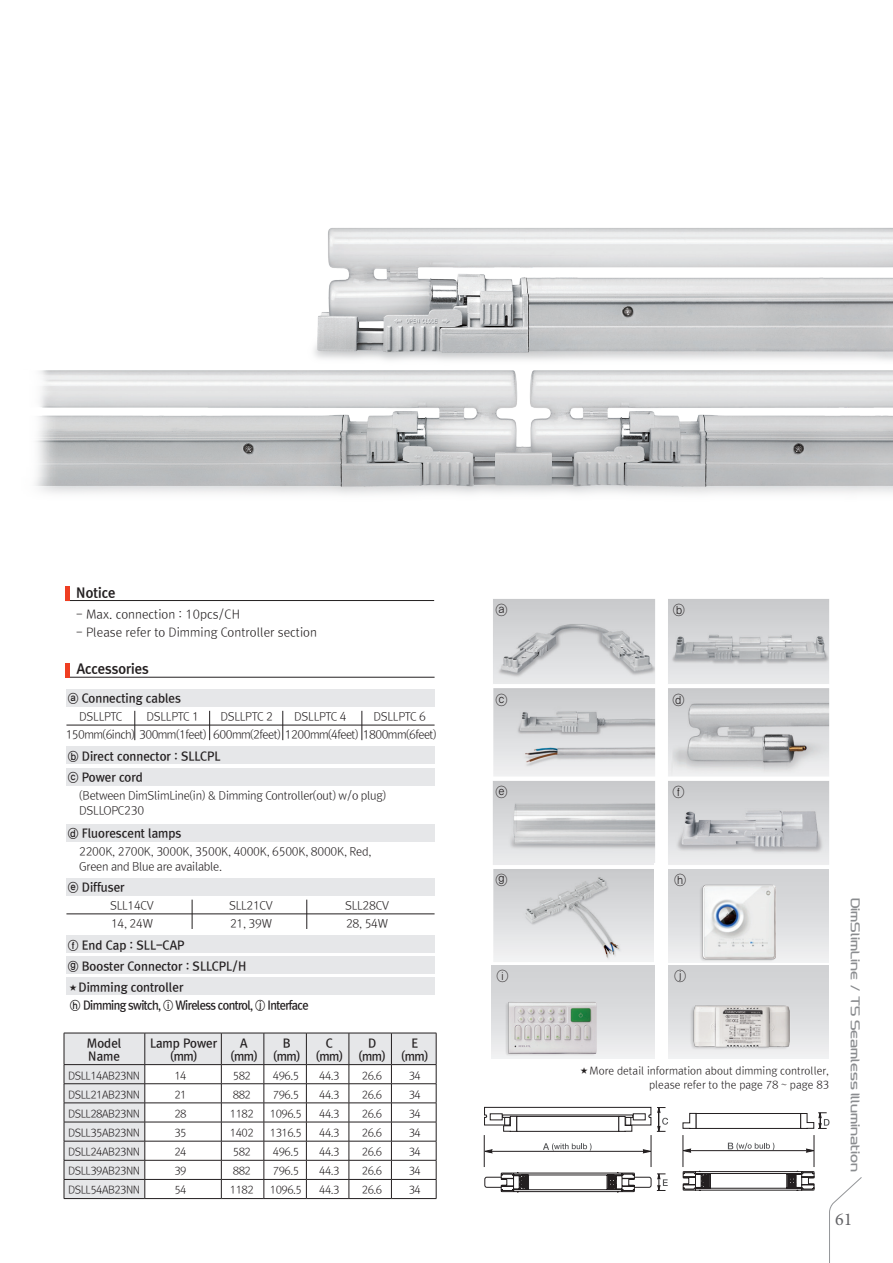
<style>
.page{position:relative;width:893px;height:1263px;background:#fff}
.page>*{position:absolute;margin:0;border:0;box-sizing:border-box;transform-origin:0 0}
.t1{font:18px "Minion Pro";color:#636366}
.t2{font:13.5px "HH Feelux 1.0";color:#8a8c8f}
.t3{font:13.5px "Rix Go EB";color:#231f20}
.t4{font:13.5px "Rix Go L";color:#231f20}
.t5{font:12px/13.5px "Rix Go B";color:#231f20;text-align:center}
.t6{font:12px "Rix Go L";color:#231f20}
.t7{font:12px "Rix Go B";letter-spacing:-.05em;color:#231f20}
.t8{font:11.25px/18px "Rix Go L";letter-spacing:-.025em;color:#231f20}
.t9{font:11.25px/18px "Rix Go L";letter-spacing:-.05em;color:#231f20}
.t10{font:10.5px/18.9px "Rix Go L";letter-spacing:-.05em;color:#231f20;text-align:justify}
.t11{font:10.5px/13.5px "Rix Go L";color:#231f20;text-align:right}
.s1{font-size:7.5px}
.s2{font-family:"Rix Go B";font-size:7.5px}
</style>
<div class="page">
<img style="left:35px;top:228px;width:858px;height:1035px">
<hr style="left:65px;top:600px;width:369px;height:1px;background:#231f20">
<div style="left:65px;top:586px;width:5px;height:15px;background:#ef3e22"></div>
<svg style="left:64px;top:1033px;width:373px;height:165px"></svg>
<hr style="left:64px;top:1198px;width:81px;height:1px;background:#231f20">
<hr style="left:145px;top:1198px;width:76px;height:1px;background:#231f20">
<hr style="left:221px;top:1198px;width:43px;height:1px;background:#231f20">
<hr style="left:264px;top:1198px;width:42px;height:1px;background:#231f20">
<hr style="left:306px;top:1198px;width:43px;height:1px;background:#231f20">
<hr style="left:349px;top:1198px;width:42px;height:1px;background:#231f20">
<hr style="left:391px;top:1198px;width:45px;height:1px;background:#231f20">
<div style="left:66px;top:746px;width:369px;height:18px;background:#e6e7e9"></div>
<div style="left:66px;top:935px;width:369px;height:18px;background:#e6e7e9"></div>
<div style="left:66px;top:956px;width:369px;height:18px;background:#e6e7e9"></div>
<div style="left:66px;top:977px;width:369px;height:18px;background:#e6e7e9"></div>
<div style="left:66px;top:689px;width:369px;height:18px;background:#e6e7e9"></div>
<div style="left:66px;top:825px;width:369px;height:17px;background:#e6e7e9"></div>
<div style="left:66px;top:768px;width:369px;height:18px;background:#e6e7e9"></div>
<div style="left:66px;top:878px;width:369px;height:18px;background:#e6e7e9"></div>
<hr style="left:66px;top:677px;width:369px;height:1px;background:#231f20">
<hr style="left:66px;top:663px;width:4px;height:14px;background:#ef3e22">
<hr style="left:66px;top:725px;width:369px;height:1px;background:#231f20">
<svg style="left:135px;top:711px;width:1px;height:29px"></svg>
<svg style="left:209px;top:711px;width:1px;height:29px"></svg>
<svg style="left:283px;top:711px;width:1px;height:29px"></svg>
<svg style="left:362px;top:711px;width:1px;height:29px"></svg>
<hr style="left:66px;top:914px;width:369px;height:1px;background:#231f20">
<svg style="left:192px;top:900px;width:1px;height:29px"></svg>
<svg style="left:306px;top:900px;width:1px;height:29px"></svg>
<hr style="left:484px;top:1135px;width:1px;height:32px;background:#231f20">
<hr style="left:651px;top:1135px;width:1px;height:32px;background:#231f20">
<svg style="left:657px;top:1107px;width:11px;height:25px"></svg>
<svg style="left:484px;top:1143px;width:184px;height:49px"></svg>
<svg style="left:484px;top:1107px;width:167px;height:25px"></svg>
<div style="left:517px;top:1116px;width:102px;height:15px;background:#fff"></div>
<div style="left:517px;top:1116px;width:102px;height:15px;border:1px solid #231f20"></div>
<div style="left:633px;top:1114px;width:12px;height:6px;background:#fff"></div>
<div style="left:626px;top:1117px;width:5px;height:8px;background:#fff"></div>
<div style="left:625px;top:1117px;width:6px;height:8px;border:1px solid #231f20"></div>
<svg style="left:683px;top:1112px;width:179px;height:101px"></svg>
<div style="left:696px;top:1113px;width:105px;height:15px;background:#fff"></div>
<div style="left:696px;top:1113px;width:105px;height:15px;border:1px solid #231f20"></div>
<div style="left:654px;top:863px;width:13px;height:99px;background:#fff"></div>
<div style="left:484px;top:966px;width:353px;height:92px;background:#fff"></div>
<div style="left:669px;top:966px;width:159px;height:93px;background:linear-gradient(to bottom,#cdced0,#eeeef0)"></div>
<img style="left:669px;top:972px;width:147px;height:87px">
<div style="left:492px;top:966px;width:162px;height:93px;background:linear-gradient(to bottom,#cdced0,#eeeef0)"></div>
<img style="left:492px;top:983px;width:119px;height:76px">
<div style="left:669px;top:870px;width:159px;height:92px;background:linear-gradient(to bottom,#cdced0,#edeeef)"></div>
<img style="left:674px;top:877px;width:131px;height:85px">
<p class="t3" style="left:76px;top:584px;width:41px">Notice</p>
<p class="t6" style="left:76px;top:608px;width:165px">- Max. connection : 10pcs/CH</p>
<p class="t6" style="left:76px;top:626px;width:242px">- Please refer to Dimming Controller section</p>
<p class="t3" style="left:77px;top:661px;width:74px">Accessories</p>
<p class="t5" style="left:68px;top:692px;width:115px">ⓐ Connecting cables</p>
<p class="t9" style="left:66px;top:707px;width:372px;text-indent:308px">DSLLPTC 6<br>150mm(6inch) 300mm(1feet) 600mm(2feet) 1200mm(4feet) 1800mm(6feet)</p>
<p class="t8" style="left:79px;top:707px;width:45px">DSLLPTC</p>
<p class="t8" style="left:147px;top:707px;width:54px">DSLLPTC 1</p>
<p class="t8" style="left:220px;top:707px;width:54px">DSLLPTC 2</p>
<p class="t8" style="left:294px;top:707px;width:54px">DSLLPTC 4</p>
<p class="t5" style="left:68px;top:750px;width:154px">ⓑ Direct connector : SLLCPL</p>
<p class="t5" style="left:68px;top:770px;width:77px">ⓒ Power cord</p>
<p class="t8" style="left:79px;top:788px;width:309px;line-height:15px">(Between DimSlimLine(in) &amp; Dimming Controller(out) w/o plug)<br>DSLLOPC230</p>
<p class="t5" style="left:68px;top:827px;width:115px">ⓓ Fluorescent lamps</p>
<p class="t8" style="left:79px;top:844px;width:294px;line-height:15px">2200K, 2700K, 3000K, 3500K, 4000K, 6500K, 8000K, Red,<br>Green and Blue are available.</p>
<p class="t5" style="left:68px;top:880px;width:58px">ⓔ Diffuser</p>
<p class="t8" style="left:110px;top:896px;width:45px">SLL14CV<br>14, 24W</p>
<p class="t8" style="left:229px;top:896px;width:45px">SLL21CV<br>21, 39W</p>
<p class="t8" style="left:345px;top:896px;width:45px">SLL28CV<br>28, 54W</p>
<p class="t5" style="left:68px;top:935px;width:180px;line-height:20.7px;text-align:left">ⓕ End Cap : SLL-CAP<br>ⓖ Booster Connector : SLLCPL/H</p>
<p class="t5" style="left:70px;top:980px;width:115px"><span class="s1">★</span> Dimming controller</p>
<p class="t7" style="left:70px;top:998px;width:240px">ⓗ Dimming switch, ⓘ Wireless control, ⓙ Interface</p>
<p class="t5" style="left:87px;top:1036px;width:36px;text-align:left">Model<br>Name</p>
<p class="t5" style="left:273px;top:1036px;width:28px">B (mm)</p>
<p class="t5" style="left:316px;top:1036px;width:28px">C (mm)</p>
<p class="t5" style="left:359px;top:1036px;width:28px">D (mm)</p>
<p class="t5" style="left:402px;top:1036px;width:28px">E (mm)</p>
<p class="t5" style="left:150px;top:1036px;width:68px">Lamp Power (mm)</p>
<p class="t5" style="left:231px;top:1036px;width:28px">A (mm)</p>
<p class="t10" style="left:174px;top:1067px;width:14px">14<br>21<br>28<br>35<br>24<br>39<br>54</p>
<p class="t10" style="left:270px;top:1067px;width:34px;text-align:left">496.5<br>796.5<br>1096.5<br>1316.5<br>496.5<br>796.5<br>1096.5</p>
<p class="t10" style="left:319px;top:1067px;width:22px">44.3<br>44.3<br>44.3<br>44.3<br>44.3<br>44.3<br>44.3</p>
<p class="t10" style="left:362px;top:1067px;width:22px">26.6<br>26.6<br>26.6<br>26.6<br>26.6<br>26.6<br>26.6</p>
<p class="t10" style="left:409px;top:1067px;width:14px">34<br>34<br>34<br>34<br>34<br>34<br>34</p>
<p class="t10" style="left:68px;top:1067px;width:73px">DSLL14AB23NN DSLL21AB23NN DSLL28AB23NN DSLL35AB23NN DSLL24AB23NN DSLL39AB23NN DSLL54AB23NN</p>
<p class="t10" style="left:230px;top:1067px;width:25px;text-align:left">582<br>882<br>1182<br>1402<br>582<br>882<br>1182</p>
<p class="t4" style="left:495px;top:602px;width:14px">ⓐ</p>
<p class="t4" style="left:495px;top:692px;width:14px">ⓒ</p>
<p class="t4" style="left:495px;top:784px;width:14px">ⓔ</p>
<p class="t4" style="left:495px;top:872px;width:14px">ⓖ</p>
<p class="t4" style="left:496px;top:967px;width:14px">ⓘ</p>
<p class="t4" style="left:673px;top:602px;width:14px">ⓑ</p>
<p class="t4" style="left:672px;top:692px;width:14px">ⓓ</p>
<p class="t4" style="left:672px;top:784px;width:14px">ⓕ</p>
<p class="t4" style="left:674px;top:872px;width:14px">ⓗ</p>
<p class="t4" style="left:674px;top:967px;width:14px">ⓙ</p>
<p class="t11" style="left:581px;top:1064px;width:250px"><span class="s2">★</span> More detail information about dimming controller, please refer to the page 78 ~ page 83</p>
<p class="t2" style="left:862px;top:898px;width:275px;rotate:90deg">DimSlimLine / T5 Seamless Illumination</p>
<h1 class="t1" style="left:835px;top:1207px;width:19px">61</h1>
</div>
